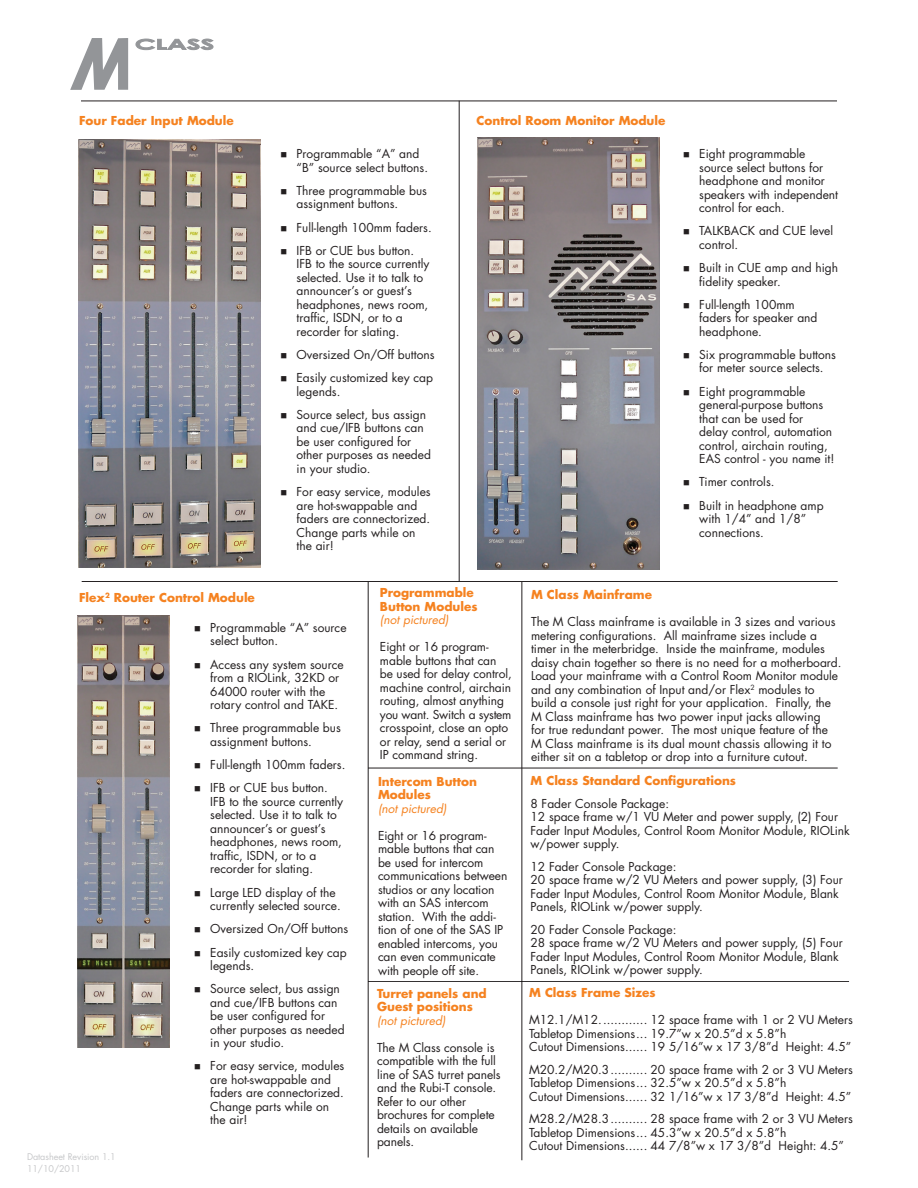
<style>
.page{position:relative;width:918px;height:1188px;background:#fff}
.page>*{position:absolute;margin:0;border:0;box-sizing:border-box;transform-origin:0 0}
.t1{font:12px/13.5px "Futura";color:#231f20}
.t2{font:700 12px/13.5px "Futura";color:#f58220}
.t3{font:italic 12px "Futura";color:#f58220}
.t4{font:9px/12px "Futura";letter-spacing:-.005em;color:#c7c8ca}
</style>
<div class="page">
<svg style="left:136px;top:39px;width:77px;height:11px"></svg>
<svg style="left:70px;top:38px;width:59px;height:52px"></svg>
<hr style="left:81px;top:101px;width:756px;height:1px;background:#231f20">
<hr style="left:459px;top:101px;width:1px;height:480px;background:#231f20">
<hr style="left:82px;top:581px;width:756px;height:1px;background:#231f20">
<hr style="left:368px;top:582px;width:1px;height:576px;background:#231f20">
<hr style="left:522px;top:768px;width:316px;height:1px;background:#231f20">
<img style="left:78px;top:139px;width:182px;height:429px">
<img style="left:477px;top:137px;width:183px;height:432px">
<img style="left:77px;top:616px;width:92px;height:432px">
<hr style="left:522px;top:582px;width:1px;height:578px;background:#231f20">
<hr style="left:368px;top:981px;width:481px;height:1px;background:#231f20">
<hr style="left:368px;top:768px;width:154px;height:1px;background:#231f20">
<p class="t2" style="left:79px;top:114px;width:156px">Four Fader Input Module</p>
<p class="t2" style="left:477px;top:114px;width:190px">Control Room Monitor Module</p>
<p class="t1" style="left:297px;top:147px;width:133px">Programmable “A” and “B” source select buttons.</p>
<p class="t1" style="left:297px;top:183px;width:132px">Three programmable bus assignment buttons.</p>
<p class="t1" style="left:297px;top:215px;width:137px;line-height:23.2px">Full-length 100mm faders.<br>IFB or CUE bus button.</p>
<p class="t1" style="left:297px;top:257px;width:134px">IFB to the source currently selected. Use it to talk to announcer’s or guest’s headphones, news room, traffic, ISDN, or to a recorder for slating.</p>
<p class="t1" style="left:297px;top:343px;width:139px;line-height:23.2px">Oversized On/Off buttons<br>Easily customized key cap</p>
<p class="t1" style="left:297px;top:380px;width:131px;line-height:23.2px">legends.<br>Source select, bus assign</p>
<p class="t1" style="left:297px;top:421px;width:136px">and cue/IFB buttons can be user configured for other purposes as needed in your studio.</p>
<p class="t1" style="left:297px;top:485px;width:136px">For easy service, modules are hot-swappable and faders are connectorized.<br>Change parts while on the air!</p>
<p class="t1" style="left:699px;top:147px;width:140px">Eight programmable source select buttons for headphone and monitor speakers with independent control for each.</p>
<p class="t1" style="left:699px;top:224px;width:136px">TALKBACK and CUE level control.</p>
<p class="t1" style="left:699px;top:261px;width:140px">Built in CUE amp and high fidelity speaker.</p>
<p class="t1" style="left:699px;top:297px;width:120px">Full-length 100mm faders for speaker and headphone.</p>
<p class="t1" style="left:699px;top:348px;width:138px">Six programmable buttons for meter source selects.</p>
<p class="t1" style="left:699px;top:384px;width:137px">Eight programmable general-purpose buttons that can be used for delay control, automation control, airchain routing,<br>EAS control - you name it!</p>
<p class="t1" style="left:699px;top:470px;width:126px;line-height:23.2px">Timer controls.<br>Built in headphone amp</p>
<p class="t1" style="left:699px;top:512px;width:108px">with 1/4” and 1/8” connections.</p>
<p class="t2" style="left:79px;top:590px;width:177px">Flex<sup>2</sup> Router Control Module</p>
<p class="t4" style="left:27px;top:1151px;width:90px">Datasheet Revision 1.1<br>11/10/2011</p>
<p class="t1" style="left:210px;top:621px;width:138px">Programmable “A” source select button.</p>
<p class="t1" style="left:210px;top:657px;width:135px">Access any system source from a RIOLink, 32KD or<br>64000 router with the rotary control and TAKE.</p>
<p class="t1" style="left:210px;top:721px;width:132px">Three programmable bus assignment buttons.</p>
<p class="t1" style="left:210px;top:753px;width:137px;line-height:23.2px">Full-length 100mm faders.<br>IFB or CUE bus button.</p>
<p class="t1" style="left:210px;top:795px;width:134px">IFB to the source currently selected. Use it to talk to announcer’s or guest’s headphones, news room, traffic, ISDN, or to a recorder for slating.</p>
<p class="t1" style="left:210px;top:885px;width:132px">Large LED display of the currently selected source.</p>
<p class="t1" style="left:210px;top:917px;width:139px;line-height:23.2px">Oversized On/Off buttons<br>Easily customized key cap</p>
<p class="t1" style="left:210px;top:954px;width:131px;line-height:23.2px">legends.<br>Source select, bus assign</p>
<p class="t1" style="left:210px;top:995px;width:136px">and cue/IFB buttons can be user configured for other purposes as needed in your studio.</p>
<p class="t1" style="left:210px;top:1059px;width:136px">For easy service, modules are hot-swappable and faders are connectorized.<br>Change parts while on the air!</p>
<p class="t2" style="left:380px;top:586px;width:99px">Programmable<br>Button Modules</p>
<p class="t3" style="left:380px;top:612px;width:70px">(not pictured)</p>
<p class="t1" style="left:380px;top:640px;width:133px">Eight or 16 program&shy;mable buttons that can be used for delay control, machine control, airchain routing, almost anything you want. Switch a system crosspoint, close an opto or relay, send a serial or<br>IP command string.</p>
<p class="t2" style="left:378px;top:774px;width:101px">Intercom Button<br>Modules</p>
<p class="t3" style="left:378px;top:800px;width:70px">(not pictured)</p>
<p class="t1" style="left:378px;top:828px;width:131px">Eight or 16 program&shy;mable buttons that can be used for intercom communications between studios or any location with an SAS intercom station. With the addi&shy;tion of one of the SAS IP enabled intercoms, you can even communicate with people off site.</p>
<p class="t2" style="left:377px;top:986px;width:111px">Turret panels and<br>Guest positions</p>
<p class="t3" style="left:377px;top:1012px;width:70px">(not pictured)</p>
<p class="t1" style="left:377px;top:1041px;width:125px">The M Class console is compatible with the full line of SAS turret panels and the Rubi-T console.<br>Refer to our other brochures for complete details on available panels.</p>
<p class="t2" style="left:531px;top:588px;width:123px">M Class Mainframe</p>
<p class="t1" style="left:531px;top:615px;width:312px">The M Class mainframe is available in 3 sizes and various metering configurations. All mainframe sizes include a timer in the meterbridge. Inside the mainframe, modules daisy chain together so there is no need for a motherboard.<br>Load your mainframe with a Control Room Monitor module and any combination of Input and/or Flex<sup>2</sup> modules to build a console just right for your application. Finally, the M Class mainframe has two power input jacks allowing<br>for true redundant power. The most unique feature of the M Class mainframe is its dual mount chassis allowing it to either sit on a tabletop or drop into a furniture cutout.</p>
<p class="t2" style="left:531px;top:774px;width:207px">M Class Standard Configurations</p>
<p class="t1" style="left:531px;top:797px;width:321px">8 Fader Console Package:<br>12 space frame w/1 VU Meter and power supply, (2) Four Fader Input Modules, Control Room Monitor Module, RIOLink w/power supply.</p>
<p class="t1" style="left:531px;top:860px;width:314px">12 Fader Console Package:<br>20 space frame w/2 VU Meters and power supply, (3) Four Fader Input Modules, Control Room Monitor Module, Blank Panels, RIOLink w/power supply.</p>
<p class="t1" style="left:531px;top:923px;width:314px">20 Fader Console Package:<br>28 space frame w/2 VU Meters and power supply, (5) Four Fader Input Modules, Control Room Monitor Module, Blank Panels, RIOLink w/power supply.</p>
<p class="t2" style="left:529px;top:986px;width:128px">M Class Frame Sizes</p>
<p class="t1" style="left:529px;top:1013px;width:325px">M12.1/M12............. 12 space frame with 1 or 2 VU Meters<br>Tabletop Dimensions... 19.7”w x 20.5”d x 5.8”h<br>Cutout Dimensions...... 19 5/16”w x 17 3/8”d Height: 4.5”</p>
<p class="t1" style="left:529px;top:1063px;width:325px">M20.2/M20.3.......... 20 space frame with 2 or 3 VU Meters<br>Tabletop Dimensions... 32.5”w x 20.5”d x 5.8”h<br>Cutout Dimensions...... 32 1/16”w x 17 3/8”d Height: 4.5”</p>
<p class="t1" style="left:529px;top:1112px;width:325px">M28.2/M28.3.......... 28 space frame with 2 or 3 VU Meters<br>Tabletop Dimensions... 45.3”w x 20.5”d x 5.8”h<br>Cutout Dimensions...... 44 7/8”w x 17 3/8”d Height: 4.5”</p>
</div>
